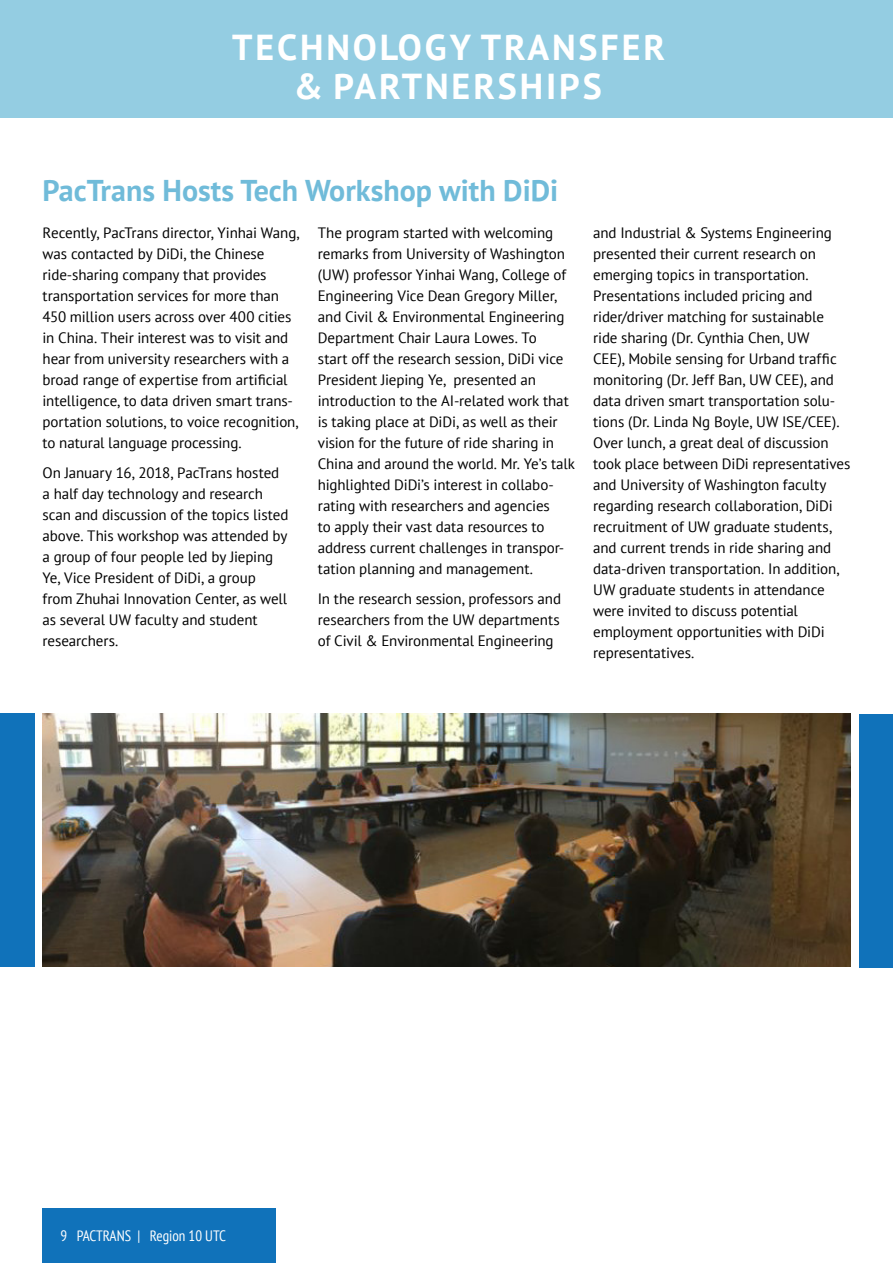
<style>
.page{position:relative;width:893px;height:1263px;background:#fff}
.page>*{position:absolute;margin:0;border:0;box-sizing:border-box;transform-origin:0 0}
.t1{font:700 36px/39px "PT Sans";letter-spacing:.08em;color:#fff;text-align:center}
.t2{font:700 30px "PT Sans";color:#70bbd9}
.t3{font:15px/21px "PT Sans";letter-spacing:-.005em;color:#000}
.t4{font:condensed 15px "PT Sans";color:#fff}
</style>
<div class="page">
<div style="left:43px;top:1209px;width:233px;height:54px;background:#1072ba"></div>
<div style="left:0;top:0;width:893px;height:118px;background:#94cde2"></div>
<img style="left:43px;top:713px;width:807px;height:254px">
<div style="left:0;top:713px;width:35px;height:254px;background:#1072ba"></div>
<div style="left:859px;top:714px;width:34px;height:254px;background:#1072ba"></div>
<h1 class="t1" style="left:232px;top:27px;width:434px">TECHNOLOGY TRANSFER &amp; PARTNERSHIPS</h1>
<h2 class="t2" style="left:43px;top:170px;width:517px">PacTrans Hosts Tech Workshop with DiDi</h2>
<p class="t3" style="left:43px;top:222px;width:258px">Recently, PacTrans director, Yinhai Wang, was contacted by DiDi, the Chinese ride-sharing company that provides transportation services for more than 450 million users across over 400 cities in China. Their interest was to visit and hear from university researchers with a broad range of expertise from artificial intelligence, to data driven smart trans&shy;portation solutions, to voice recognition, to natural language processing.</p>
<p class="t3" style="left:43px;top:462px;width:247px">On January 16, 2018, PacTrans hosted a half day technology and research scan and discussion of the topics listed above. This workshop was attended by a group of four people led by Jieping Ye, Vice President of DiDi, a group from Zhuhai Innovation Center, as well as several UW faculty and student researchers.</p>
<p class="t3" style="left:318px;top:222px;width:259px">The program started with welcoming remarks from University of Washington (UW) professor Yinhai Wang, College of Engineering Vice Dean Gregory Miller, and Civil &amp; Environmental Engineering Department Chair Laura Lowes. To<br>start off the research session, DiDi vice President Jieping Ye, presented an introduction to the AI-related work that is taking place at DiDi, as well as their vision for the future of ride sharing in China and around the world. Mr. Ye’s talk highlighted DiDi’s interest in collabo&shy;rating with researchers and agencies<br>to apply their vast data resources to address current challenges in transpor&shy;tation planning and management.</p>
<p class="t3" style="left:318px;top:588px;width:245px;text-align:justify">In the research session, professors and researchers from the UW departments of Civil &amp; Environmental Engineering</p>
<p class="t3" style="left:593px;top:222px;width:259px">and Industrial &amp; Systems Engineering presented their current research on emerging topics in transportation.<br>Presentations included pricing and rider/driver matching for sustainable ride sharing (Dr. Cynthia Chen, UW<br>CEE), Mobile sensing for Urband traffic monitoring (Dr. Jeff Ban, UW CEE), and data driven smart transportation solu&shy;tions (Dr. Linda Ng Boyle, UW ISE/CEE).<br>Over lunch, a great deal of discussion took place between DiDi representatives and University of Washington faculty regarding research collaboration, DiDi recruitment of UW graduate students, and current trends in ride sharing and data-driven transportation. In addition, UW graduate students in attendance were invited to discuss potential employment opportunities with DiDi representatives.</p>
<p class="t4" style="left:61px;top:1226px;width:167px">9 PACTRANS | Region 10 UTC</p>
</div>
